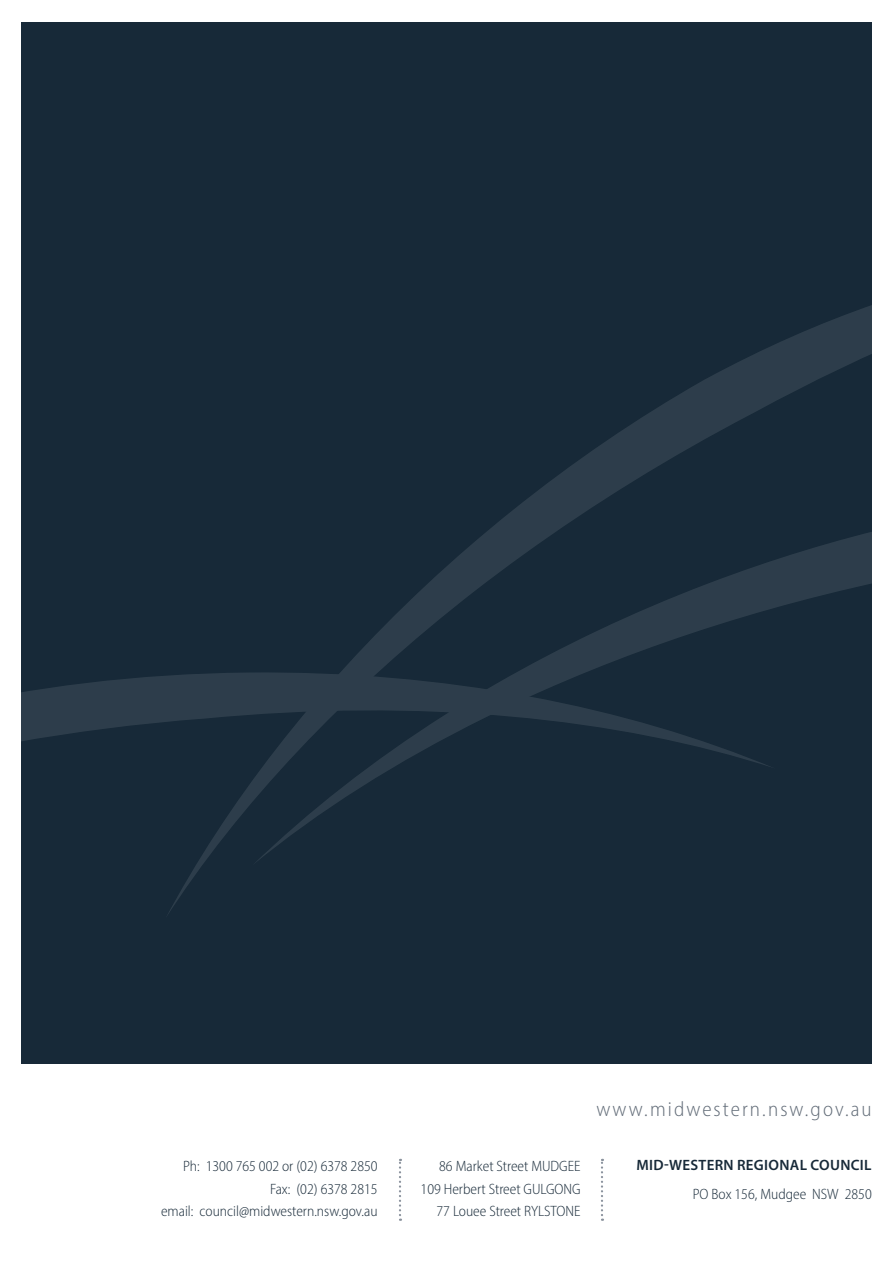
<style>
.page{position:relative;width:893px;height:1263px;background:#fff}
.page>*{position:absolute;margin:0;border:0;box-sizing:border-box;transform-origin:0 0}
.Body_Copy{font:300 semi-condensed 21px "Myriad Pro";letter-spacing:.1em;color:#616b77}
.Body_Copy-2{font:300 semi-condensed 15px/22.5px "Myriad Pro";color:#172938;text-align:right}
.Body_Copy-3{font:600 15px "Myriad Pro";letter-spacing:.02em;color:#172938}
</style>
<div class="page">
<div style="left:21px;top:22px;width:851px;height:1042px;background:#172938"></div>
<svg style="left:168px;top:305px;width:704px;height:609px"></svg>
<svg style="left:21px;top:670px;width:231px;height:99px"></svg>
<svg style="left:252px;top:495px;width:620px;height:371px"></svg>
<svg style="left:601px;top:1159px;width:2px;height:62px"></svg>
<svg style="left:399px;top:1159px;width:2px;height:62px"></svg>
<p class="Body_Copy-2" style="left:161px;top:1155px;width:218px">Ph: 1300 765 002 or (02) 6378 2850<br>Fax: (02) 6378 2815<br>email: council@midwestern.nsw.gov.au</p>
<p class="Body_Copy-2" style="left:421px;top:1155px;width:161px">86 Market Street MUDGEE<br>109 Herbert Street GULGONG<br>77 Louee Street RYLSTONE</p>
<p class="Body_Copy" style="left:596px;top:1096px;width:277px">www.midwestern.nsw.gov.au</p>
<p class="Body_Copy-3" style="left:637px;top:1156px;width:237px">MID-WESTERN REGIONAL COUNCIL</p>
<p class="Body_Copy-2" style="left:693px;top:1183px;width:180px">PO Box 156, Mudgee NSW 2850</p>
</div>
